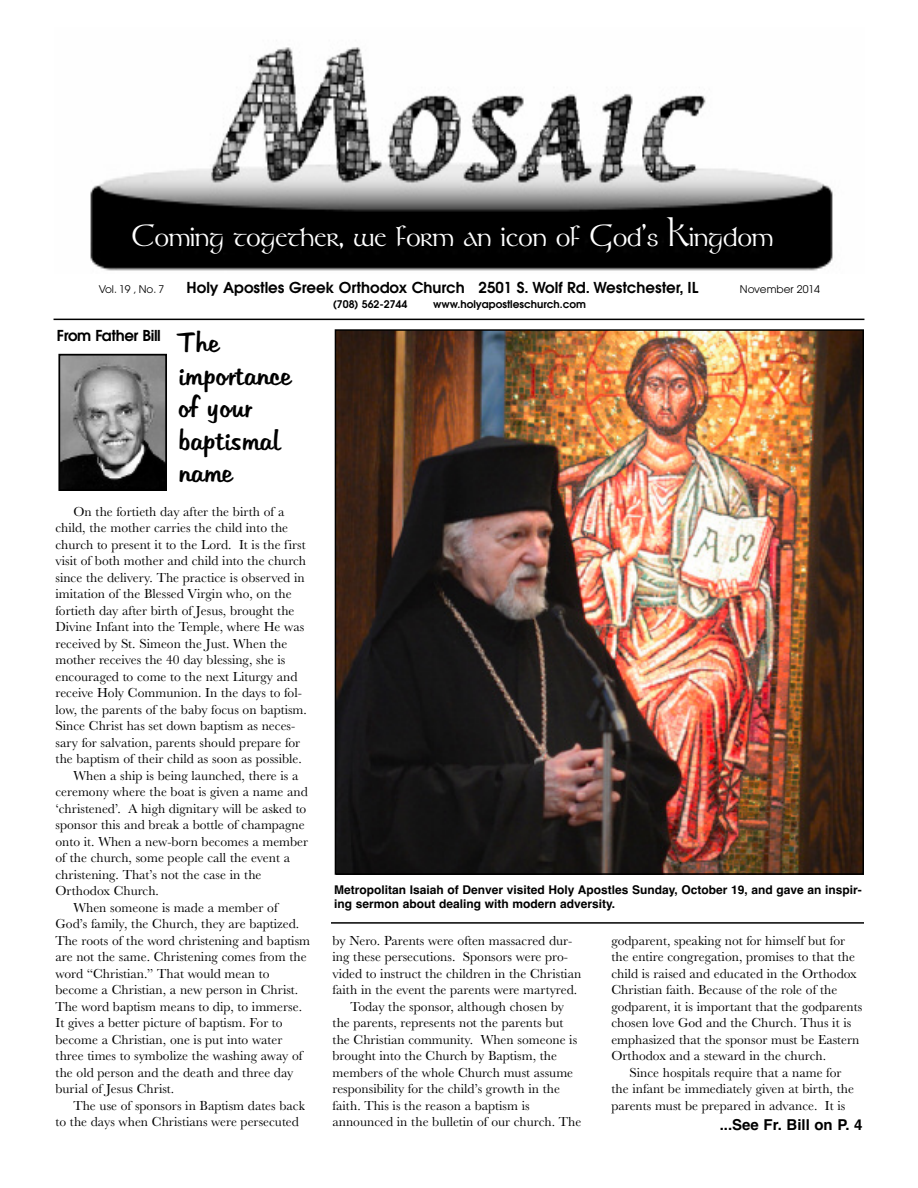
<style>
.page{position:relative;width:918px;height:1188px;background:#fff}
.page>*{position:absolute;margin:0;border:0;box-sizing:border-box;transform-origin:0 0}
.t1{font:30px "Rosslaire";color:#fff}
.t2{font:27px/32.4px "Hudson";color:#000}
.t3{font:600 15px "Avant Garde";color:#000}
.t4{font:700 15px "Helvetica";color:#000}
.t5{font:600 15px "Avant Garde";letter-spacing:-.025em;color:#000}
.t6{font:13.5px "URW Basker T";color:#000}
.t7{font:700 12px/14.4px "Helvetica";color:#000}
.t8{font:600 10.5px "Avant Garde";color:#000}
.t9{font:10.5px "Avant Garde";color:#000}
.s1{font-family:"Hudson";font-weight:400;font-size:27px}
</style>
<div class="page">
<img style="left:90px;top:47px;width:743px;height:224px">
<hr style="left:54px;top:319px;width:810px;height:1px;background:#000">
<img style="left:61px;top:357px;width:103px;height:131px">
<div style="left:58px;top:354px;width:109px;height:137px;border:2px solid #000"></div>
<img style="left:338px;top:332px;width:523px;height:540px">
<div style="left:335px;top:329px;width:529px;height:546px;border:2px solid #000"></div>
<hr style="left:331px;top:922px;width:533px;height:2px;background:#000">
<h1 class="t1" style="left:132px;top:218px;width:643px">Coming together, we form an icon of God’s Kingdom</h1>
<p class="t9" style="left:99px;top:285px;width:67px">Vol. 19 , No. 7</p>
<p class="t3" style="left:187px;top:282px;width:513px">Holy Apostles Greek Orthodox Church 2501 S. Wolf Rd. Westchester, IL</p>
<p class="t9" style="left:740px;top:285px;width:82px">November 2014</p>
<p class="t8" style="left:333px;top:300px;width:76px">(708) 562-2744</p>
<p class="t8" style="left:433px;top:300px;width:154px">www.holyapostleschurch.com</p>
<p class="t5" style="left:57px;top:330px;width:164px">From Father Bill <span class="s1">The</span></p>
<h2 class="t2" style="left:178px;top:362px;width:114px">importance of your baptismal name</h2>
<p class="t6" style="left:74px;top:503px;width:212px">On the fortieth day after the birth of a</p>
<p class="t6" style="left:55px;top:520px;width:234px">child, the mother carries the child into the</p>
<p class="t6" style="left:55px;top:536px;width:252px">church to present it to the Lord. It is the first</p>
<p class="t6" style="left:55px;top:553px;width:252px">visit of both mother and child into the church</p>
<p class="t6" style="left:55px;top:569px;width:251px">since the delivery. The practice is observed in</p>
<p class="t6" style="left:55px;top:586px;width:238px">imitation of the Blessed Virgin who, on the</p>
<p class="t6" style="left:55px;top:602px;width:241px">fortieth day after birth of Jesus, brought the</p>
<p class="t6" style="left:55px;top:619px;width:250px">Divine Infant into the Temple, where He was</p>
<p class="t6" style="left:55px;top:635px;width:233px">received by St. Simeon the Just. When the</p>
<p class="t6" style="left:55px;top:652px;width:231px">mother receives the 40 day blessing, she is</p>
<p class="t6" style="left:55px;top:668px;width:244px">encouraged to come to the next Liturgy and</p>
<p class="t6" style="left:55px;top:685px;width:248px">receive Holy Communion. In the days to fol-</p>
<p class="t6" style="left:55px;top:701px;width:253px">low, the parents of the baby focus on baptism.</p>
<p class="t6" style="left:55px;top:718px;width:241px">Since Christ has set down baptism as neces-</p>
<p class="t6" style="left:55px;top:734px;width:246px">sary for salvation, parents should prepare for</p>
<p class="t6" style="left:55px;top:751px;width:248px">the baptism of their child as soon as possible.</p>
<p class="t6" style="left:73px;top:767px;width:227px">When a ship is being launched, there is a</p>
<p class="t6" style="left:55px;top:784px;width:254px">ceremony where the boat is given a name and</p>
<p class="t6" style="left:55px;top:800px;width:252px">‘christened’. A high dignitary will be asked to</p>
<p class="t6" style="left:55px;top:817px;width:251px">sponsor this and break a bottle of champagne</p>
<p class="t6" style="left:55px;top:833px;width:254px">onto it. When a new-born becomes a member</p>
<p class="t6" style="left:55px;top:850px;width:236px">of the church, some people call the event a</p>
<p class="t6" style="left:55px;top:866px;width:207px">christening. That’s not the case in the</p>
<p class="t6" style="left:55px;top:883px;width:105px">Orthodox Church.</p>
<p class="t6" style="left:73px;top:899px;width:206px">When someone is made a member of</p>
<p class="t6" style="left:55px;top:916px;width:245px">God’s family, the Church, they are baptized.</p>
<p class="t6" style="left:55px;top:932px;width:256px">The roots of the word christening and baptism</p>
<p class="t6" style="left:55px;top:949px;width:253px">are not the same. Christening comes from the</p>
<p class="t6" style="left:55px;top:965px;width:215px">word “Christian.” That would mean to</p>
<p class="t6" style="left:55px;top:982px;width:244px">become a Christian, a new person in Christ.</p>
<p class="t6" style="left:55px;top:998px;width:248px">The word baptism means to dip, to immerse.</p>
<p class="t6" style="left:55px;top:1015px;width:229px">It gives a better picture of baptism. For to</p>
<p class="t6" style="left:55px;top:1031px;width:228px">become a Christian, one is put into water</p>
<p class="t6" style="left:55px;top:1048px;width:249px">three times to symbolize the washing away of</p>
<p class="t6" style="left:55px;top:1064px;width:239px">the old person and the death and three day</p>
<p class="t6" style="left:55px;top:1081px;width:120px">burial of Jesus Christ.</p>
<p class="t6" style="left:73px;top:1097px;width:233px">The use of sponsors in Baptism dates back</p>
<p class="t6" style="left:55px;top:1114px;width:245px">to the days when Christians were persecuted</p>
<p class="t7" style="left:334px;top:882px;width:529px">Metropolitan Isaiah of Denver visited Holy Apostles Sunday, October 19, and gave an inspir&shy;ing sermon about dealing with modern adversity.</p>
<p class="t6" style="left:333px;top:932px;width:241px">by Nero. Parents were often massacred dur-</p>
<p class="t6" style="left:333px;top:949px;width:237px">ing these persecutions. Sponsors were pro-</p>
<p class="t6" style="left:333px;top:965px;width:250px">vided to instruct the children in the Christian</p>
<p class="t6" style="left:333px;top:982px;width:246px">faith in the event the parents were martyred.</p>
<p class="t6" style="left:351px;top:998px;width:215px">Today the sponsor, although chosen by</p>
<p class="t6" style="left:332px;top:1015px;width:233px">the parents, represents not the parents but</p>
<p class="t6" style="left:332px;top:1031px;width:246px">the Christian community. When someone is</p>
<p class="t6" style="left:332px;top:1048px;width:226px">brought into the Church by Baptism, the</p>
<p class="t6" style="left:332px;top:1064px;width:242px">members of the whole Church must assume</p>
<p class="t6" style="left:332px;top:1081px;width:229px">responsibility for the child’s growth in the</p>
<p class="t6" style="left:332px;top:1097px;width:199px">faith. This is the reason a baptism is</p>
<p class="t6" style="left:332px;top:1114px;width:250px">announced in the bulletin of our church. The</p>
<p class="t6" style="left:611px;top:932px;width:235px">godparent, speaking not for himself but for</p>
<p class="t6" style="left:611px;top:949px;width:245px">the entire congregation, promises to that the</p>
<p class="t6" style="left:611px;top:965px;width:247px">child is raised and educated in the Orthodox</p>
<p class="t6" style="left:611px;top:982px;width:228px">Christian faith. Because of the role of the</p>
<p class="t6" style="left:611px;top:998px;width:252px">godparent, it is important that the godparents</p>
<p class="t6" style="left:611px;top:1015px;width:241px">chosen love God and the Church. Thus it is</p>
<p class="t6" style="left:611px;top:1031px;width:250px">emphasized that the sponsor must be Eastern</p>
<p class="t6" style="left:611px;top:1048px;width:216px">Orthodox and a steward in the church.</p>
<p class="t6" style="left:629px;top:1064px;width:214px">Since hospitals require that a name for</p>
<p class="t6" style="left:611px;top:1081px;width:244px">the infant be immediately given at birth, the</p>
<p class="t6" style="left:611px;top:1097px;width:236px">parents must be prepared in advance. It is</p>
<p class="t4" style="left:720px;top:1116px;width:144px">...See Fr. Bill on P. 4</p>
</div>
